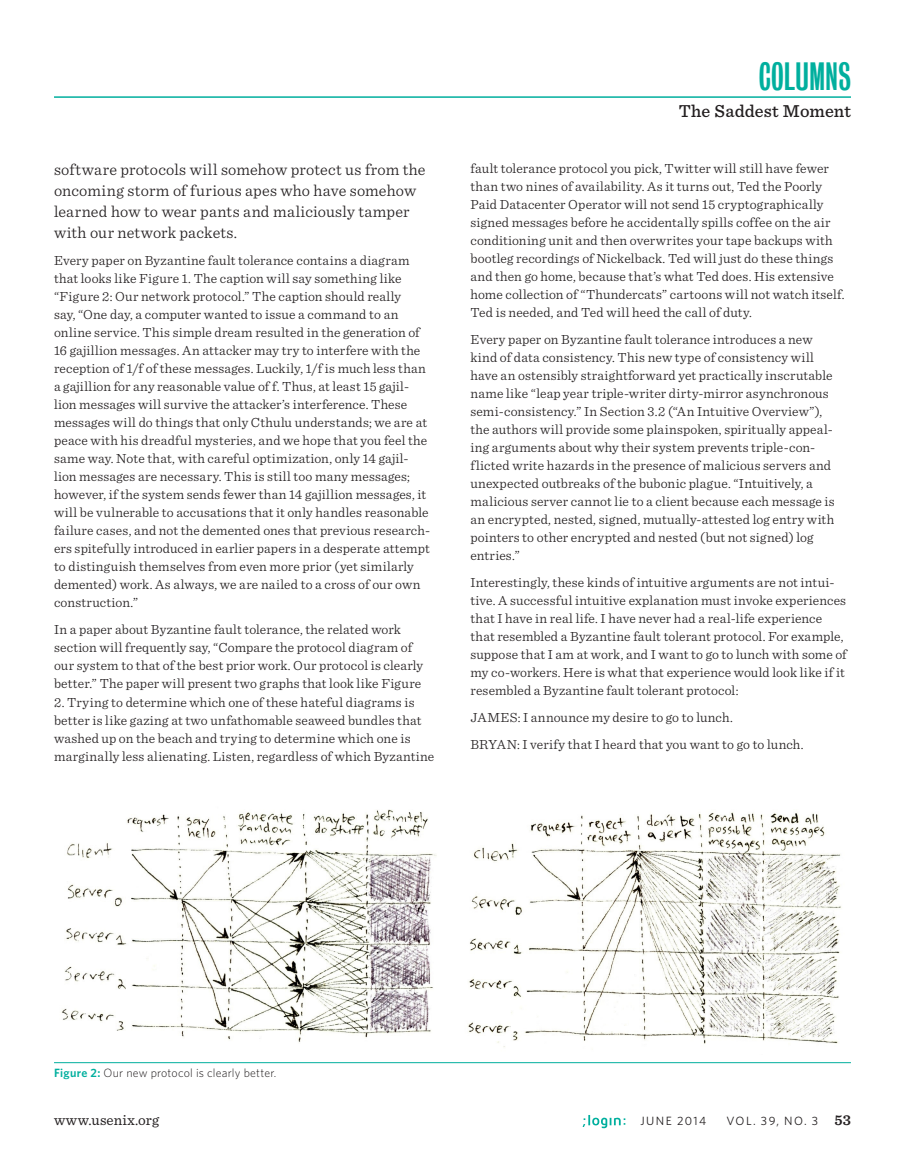
<style>
.page{position:relative;width:905px;height:1175px;background:#fff}
.page>*{position:absolute;margin:0;border:0;box-sizing:border-box;transform-origin:0 0}
.t1{font:36px "Bureau Grotesque One Three";color:#00af9e}
.t2{font:500 18px "Sentinel";letter-spacing:.005em;color:#231f20}
.INTRO_TEXT{font:300 16.5px/21px "Sentinel";letter-spacing:.01em;color:#231f20}
.t3{font:15px "Sentinel";letter-spacing:.015em;color:#231f20}
.BODY{font:300 13.8px/18px "Sentinel";letter-spacing:.01em;color:#231f20}
.FIGURE_CAPTION{font:300 12px "Whitney";letter-spacing:.015em;color:#231f20}
.t4{font:12px "Whitney";letter-spacing:.12em;color:#231f20}
.s1{font-weight:600;color:#00af9e}
.s2{font-family:"Sentinel";font-weight:600;font-size:15px}
</style>
<div class="page">
<svg style="left:582px;top:1115px;width:43px;height:13px"></svg>
<hr style="left:54px;top:96px;width:796px;height:2px;background:#00af9e">
<hr style="left:54px;top:1062px;width:796px;height:1px;background:#00af9e">
<img style="left:61px;top:809px;width:780px;height:238px">
<p class="INTRO_TEXT" style="left:54px;top:158px;width:373px">software protocols will somehow protect us from the oncoming storm of furious apes who have somehow learned how to wear pants and maliciously tamper with our network packets.</p>
<p class="BODY" style="left:54px;top:251px;width:377px">Every paper on Byzantine fault tolerance contains a diagram that looks like Figure 1. The caption will say something like “Figure 2: Our network protocol.” The caption should really<br>say, “One day, a computer wanted to issue a command to an online service. This simple dream resulted in the generation of 16 gajillion messages. An attacker may try to interfere with the reception of 1/f of these messages. Luckily, 1/f is much less than a gajillion for any reasonable value of f. Thus, at least 15 gajil&shy;lion messages will survive the attacker’s interference. These messages will do things that only Cthulu understands; we are at peace with his dreadful mysteries, and we hope that you feel the same way. Note that, with careful optimization, only 14 gajil&shy;lion messages are necessary. This is still too many messages; however, if the system sends fewer than 14 gajillion messages, it will be vulnerable to accusations that it only handles reasonable failure cases, and not the demented ones that previous research&shy;ers spitefully introduced in earlier papers in a desperate attempt to distinguish themselves from even more prior (yet similarly demented) work. As always, we are nailed to a cross of our own construction.”</p>
<p class="BODY" style="left:54px;top:620px;width:370px">In a paper about Byzantine fault tolerance, the related work section will frequently say, “Compare the protocol diagram of our system to that of the best prior work. Our protocol is clearly better.” The paper will present two graphs that look like Figure</p>
<p class="BODY" style="left:54px;top:692px;width:382px">2. Trying to determine which one of these hateful diagrams is better is like gazing at two unfathomable seaweed bundles that washed up on the beach and trying to determine which one is marginally less alienating. Listen, regardless of which Byzantine</p>
<h1 class="t1" style="left:758px;top:57px;width:94px">COLUMNS</h1>
<h2 class="t2" style="left:678px;top:98px;width:174px">The Saddest Moment</h2>
<p class="BODY" style="left:470px;top:159px;width:375px">fault tolerance protocol you pick, Twitter will still have fewer than two nines of availability. As it turns out, Ted the Poorly Paid Datacenter Operator will not send 15 cryptographically signed messages before he accidentally spills coffee on the air conditioning unit and then overwrites your tape backups with bootleg recordings of Nickelback. Ted will just do these things and then go home, because that’s what Ted does. His extensive home collection of “Thundercats” cartoons will not watch itself.<br>Ted is needed, and Ted will heed the call of duty.</p>
<p class="BODY" style="left:470px;top:330px;width:366px">Every paper on Byzantine fault tolerance introduces a new kind of data consistency. This new type of consistency will have an ostensibly straightforward yet practically inscrutable name like “leap year triple-writer dirty-mirror asynchronous semi-consistency.” In Section 3.2 (“An Intuitive Overview”), the authors will provide some plainspoken, spiritually appeal&shy;ing arguments about why their system prevents triple-con&shy;flicted write hazards in the presence of malicious servers and unexpected outbreaks of the bubonic plague. “Intuitively, a malicious server cannot lie to a client because each message is an encrypted, nested, signed, mutually-attested log entry with pointers to other encrypted and nested (but not signed) log entries.”</p>
<p class="BODY" style="left:470px;top:573px;width:378px">Interestingly, these kinds of intuitive arguments are not intui&shy;tive. A successful intuitive explanation must invoke experiences that I have in real life. I have never had a real-life experience that resembled a Byzantine fault tolerant protocol. For example, suppose that I am at work, and I want to go to lunch with some of my co-workers. Here is what that experience would look like if it resembled a Byzantine fault tolerant protocol:</p>
<p class="BODY" style="left:470px;top:708px;width:264px">JAMES: I announce my desire to go to lunch.</p>
<p class="BODY" style="left:470px;top:735px;width:334px">BRYAN: I verify that I heard that you want to go to lunch.</p>
<p class="FIGURE_CAPTION" style="left:54px;top:1064px;width:224px"><span class="s1">Figure 2:</span> Our new protocol is clearly better.</p>
<p class="t3" style="left:54px;top:1108px;width:107px">www.usenix.org</p>
<p class="t4" style="left:640px;top:1113px;width:67px">JUNE 2014</p>
<p class="t4" style="left:726px;top:1113px;width:126px">VOL. 39, NO. 3 <span class="s2">53</span></p>
</div>
